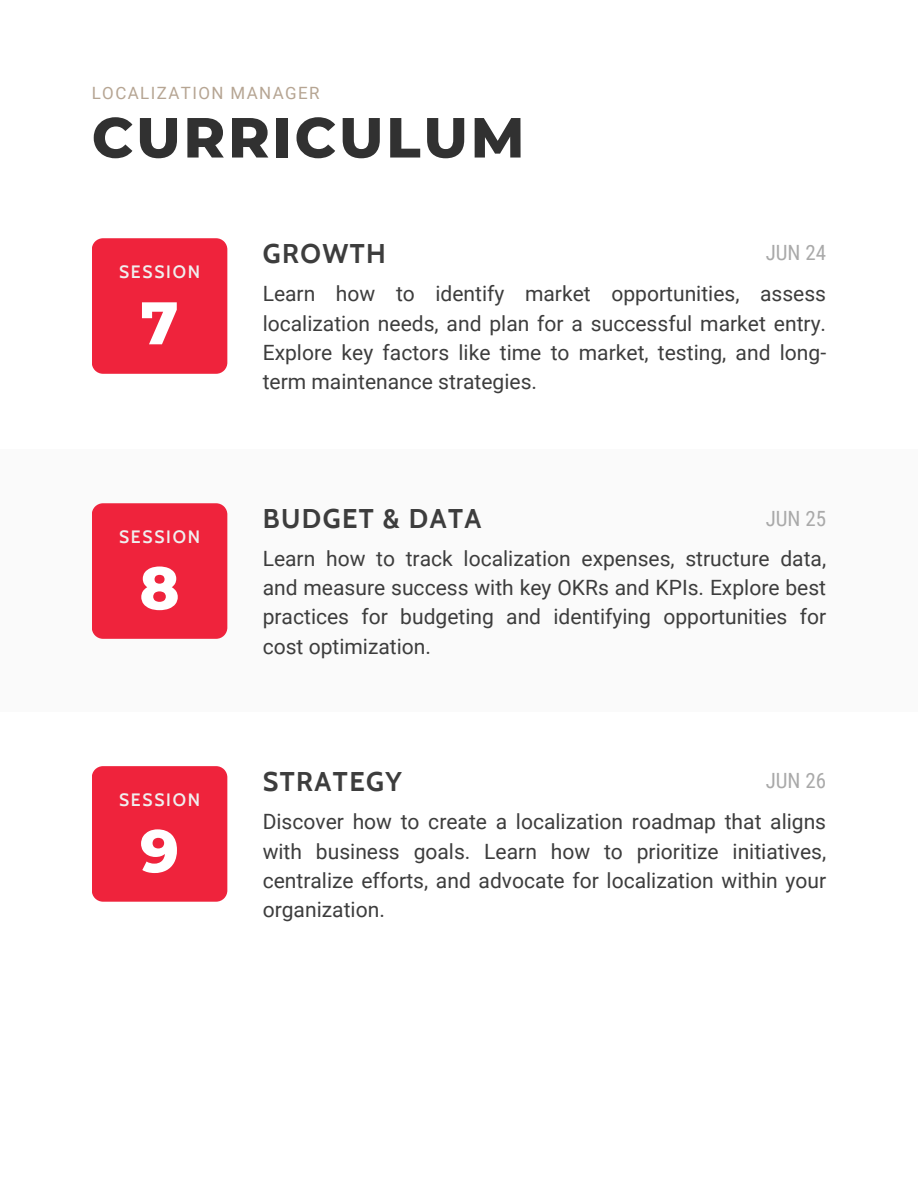
<style>
.page{position:relative;width:918px;height:1188px;background:#fff}
.page>*{position:absolute;margin:0;border:0;box-sizing:border-box;transform-origin:0 0}
.t1{font:800 60px "Montserrat";color:#fff}
.t2{font:800 56.4px "Montserrat";letter-spacing:.05em;color:#010101}
.t3{font:700 27px "Cabin";letter-spacing:.055em;color:#3d3d3d}
.t4{font:21px/29.2px "Roboto";color:#3d3d3d;text-align:justify}
.t5{font:21px "Roboto Condensed";color:#a9a9a9}
.t6{font:600 17.4px "Cabin";letter-spacing:.1em;color:#efefef}
.t7{font:16.95px "Roboto";letter-spacing:.085em;color:#b6a593}
</style>
<div class="page">
<div style="left:0;top:449px;width:918px;height:263px;background:#fafafa"></div>
<div style="left:92px;top:238px;width:135px;height:136px;background:#ef233c"></div>
<div style="left:92px;top:766px;width:135px;height:136px;background:#ef233c"></div>
<div style="left:92px;top:503px;width:135px;height:136px;background:#ef233c"></div>
<p class="t7" style="left:92px;top:83px;width:229px">LOCALIZATION MANAGER</p>
<h2 class="t2" style="left:92px;top:103px;width:434px">CURRICULUM</h2>
<h4 class="t6" style="left:119px;top:261px;width:83px">SESSION</h4>
<h1 class="t3" style="left:263px;top:237px;width:125px">GROWTH</h1>
<h3 class="t5" style="left:766px;top:241px;width:62px">JUN 24</h3>
<h3 class="t1" style="left:141px;top:286px;width:39px">7</h3>
<h3 class="t6" style="left:119px;top:526px;width:83px">SESSION</h3>
<h2 class="t1" style="left:139px;top:551px;width:42px">8</h2>
<p class="t6" style="left:119px;top:789px;width:83px">SESSION</p>
<h5 class="t1" style="left:140px;top:814px;width:40px">9</h5>
<p class="t4" style="left:263px;top:280px;width:565px">Learn how to identify market opportunities, assess localization needs, and plan for a successful market entry.<br>Explore key factors like time to market, testing, and long&shy;term maintenance strategies.</p>
<h5 class="t3" style="left:263px;top:502px;width:220px">BUDGET &amp; DATA</h5>
<p class="t4" style="left:263px;top:544px;width:565px">Learn how to track localization expenses, structure data, and measure success with key OKRs and KPIs. Explore best practices for budgeting and identifying opportunities for cost optimization.</p>
<h2 class="t5" style="left:766px;top:506px;width:62px">JUN 25</h2>
<h5 class="t3" style="left:263px;top:765px;width:141px">STRATEGY</h5>
<h4 class="t5" style="left:766px;top:769px;width:62px">JUN 26</h4>
<h2 class="t4" style="left:263px;top:807px;width:565px">Discover how to create a localization roadmap that aligns with business goals. Learn how to prioritize initiatives, centralize efforts, and advocate for localization within your organization.</h2>
</div>
